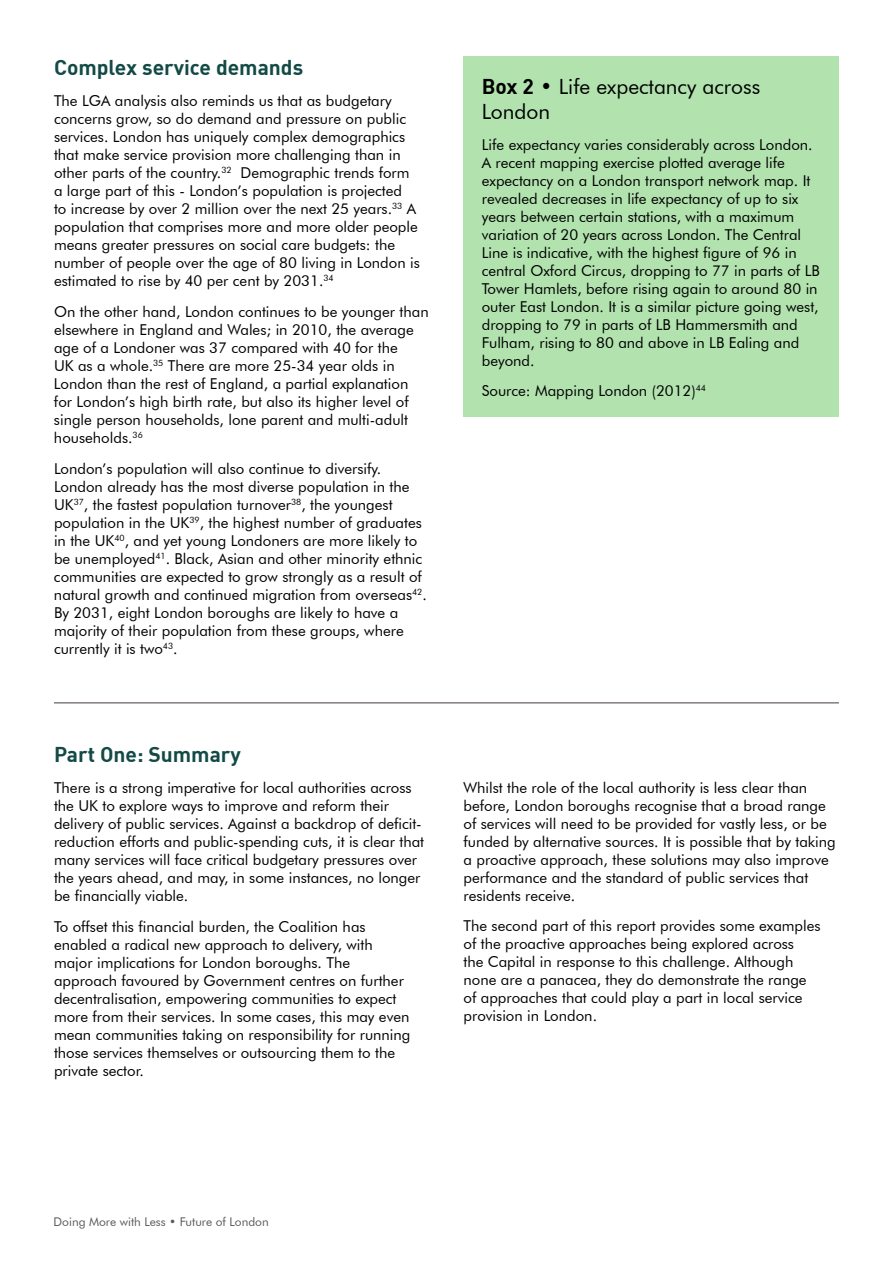
<style>
.page{position:relative;width:893px;height:1263px;background:#fff}
.page>*{position:absolute;margin:0;border:0;box-sizing:border-box;transform-origin:0 0}
.t1{font:700 21px "DIN";color:#134a46}
.t2{font:21px/25.2px "Futura BT";color:#000}
.t3{font:15px/18px "Futura BT";color:#000}
.t4{font:12px "Futura BT";color:#58595b}
.s1{font-family:"DIN";font-weight:700}
</style>
<div class="page">
<div style="left:463px;top:56px;width:376px;height:360px;background:#b2e3af"></div>
<hr style="left:54px;top:702px;width:785px;height:2px;background:#847d7b">
<h1 class="t1" style="left:54px;top:54px;width:251px">Complex service demands</h1>
<p class="t3" style="left:54px;top:92px;width:367px">The LGA analysis also reminds us that as budgetary concerns grow, so do demand and pressure on public services. London has uniquely complex demographics that make service provision more challenging than in other parts of the country.<sup>32</sup> Demographic trends form a large part of this - London’s population is projected<br>to increase by over 2 million over the next 25 years.<sup>33</sup> A population that comprises more and more older people means greater pressures on social care budgets: the number of people over the age of 80 living in London is estimated to rise by 40 per cent by 2031.<sup>34</sup></p>
<p class="t3" style="left:54px;top:302px;width:376px">On the other hand, London continues to be younger than elsewhere in England and Wales; in 2010, the average age of a Londoner was 37 compared with 40 for the<br>UK as a whole.<sup>35</sup> There are more 25-34 year olds in London than the rest of England, a partial explanation for London’s high birth rate, but also its higher level of single person households, lone parent and multi-adult households.<sup>36</sup></p>
<p class="t3" style="left:54px;top:459px;width:374px">London’s population will also continue to diversify.<br>London already has the most diverse population in the UK<sup>37</sup>, the fastest population turnover<sup>38</sup>, the youngest population in the UK<sup>39</sup>, the highest number of graduates in the UK<sup>40</sup>, and yet young Londoners are more likely to be unemployed<sup>41</sup>. Black, Asian and other minority ethnic communities are expected to grow strongly as a result of natural growth and continued migration from overseas<sup>42</sup>.<br>By 2031, eight London boroughs are likely to have a majority of their population from these groups, where currently it is two<sup>43</sup>.</p>
<h1 class="t2" style="left:482px;top:73px;width:280px"><span class="s1">Box 2</span> • Life expectancy across<br>London</h1>
<p class="t3" style="left:482px;top:135px;width:340px">Life expectancy varies considerably across London.<br>A recent mapping exercise plotted average life expectancy on a London transport network map. It revealed decreases in life expectancy of up to six years between certain stations, with a maximum variation of 20 years across London. The Central Line is indicative, with the highest figure of 96 in central Oxford Circus, dropping to 77 in parts of LB Tower Hamlets, before rising again to around 80 in outer East London. It is a similar picture going west, dropping to 79 in parts of LB Hammersmith and Fulham, rising to 80 and above in LB Ealing and beyond.</p>
<p class="t3" style="left:482px;top:382px;width:226px">Source: Mapping London (2012)<sup>44</sup></p>
<h1 class="t1" style="left:54px;top:741px;width:188px">Part One: Summary</h1>
<p class="t3" style="left:54px;top:779px;width:372px">There is a strong imperative for local authorities across the UK to explore ways to improve and reform their delivery of public services. Against a backdrop of deficit&shy;reduction efforts and public-spending cuts, it is clear that many services will face critical budgetary pressures over the years ahead, and may, in some instances, no longer be financially viable.</p>
<p class="t3" style="left:54px;top:917px;width:358px">To offset this financial burden, the Coalition has enabled a radical new approach to delivery, with major implications for London boroughs. The approach favoured by Government centres on further decentralisation, empowering communities to expect more from their services. In some cases, this may even mean communities taking on responsibility for running those services themselves or outsourcing them to the private sector.</p>
<p class="t3" style="left:463px;top:778px;width:374px">Whilst the role of the local authority is less clear than before, London boroughs recognise that a broad range of services will need to be provided for vastly less, or be funded by alternative sources. It is possible that by taking a proactive approach, these solutions may also improve performance and the standard of public services that residents receive.</p>
<p class="t3" style="left:463px;top:917px;width:359px">The second part of this report provides some examples of the proactive approaches being explored across<br>the Capital in response to this challenge. Although none are a panacea, they do demonstrate the range of approaches that could play a part in local service provision in London.</p>
<p class="t4" style="left:54px;top:1215px;width:217px">Doing More with Less • Future of London</p>
</div>
